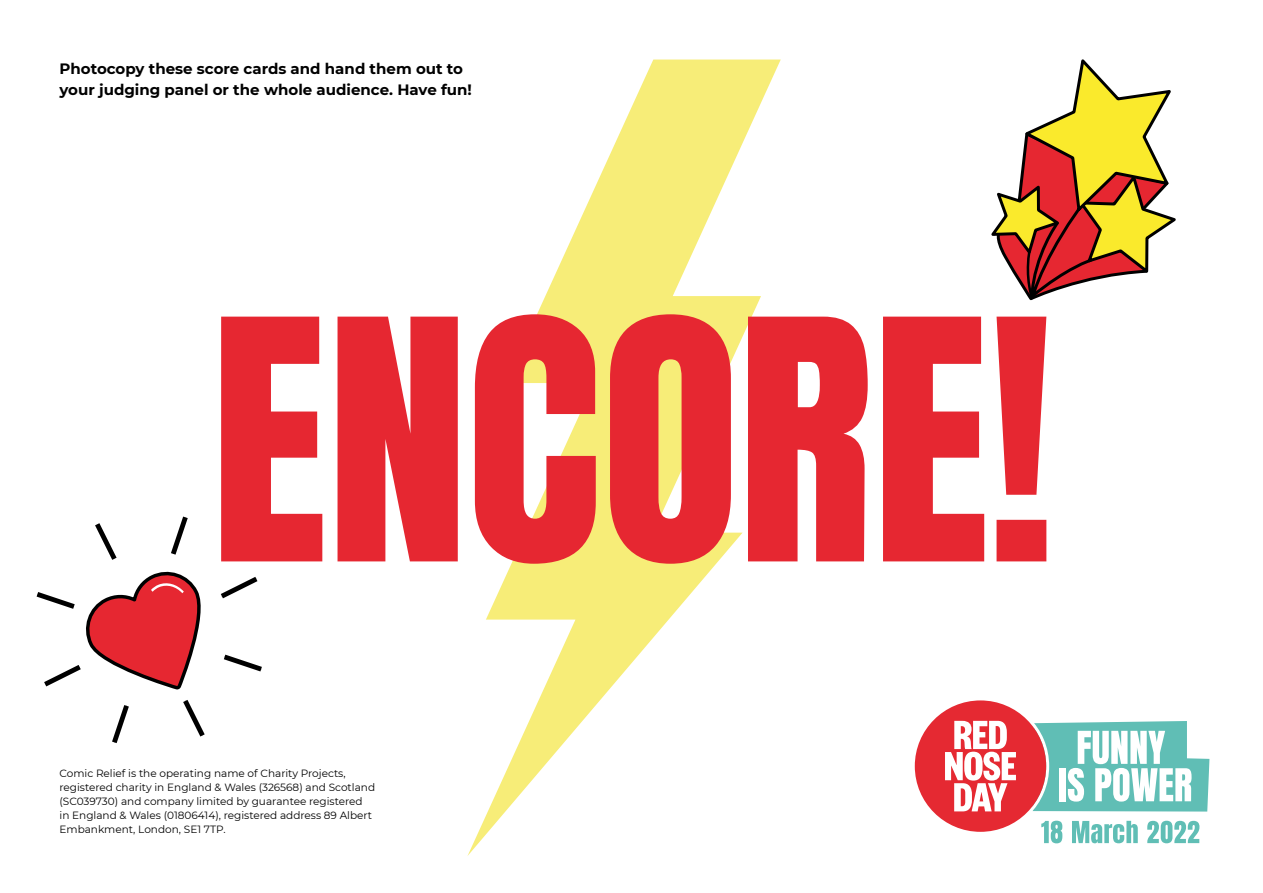
<style>
.page{position:relative;width:1263px;height:893px;background:#fff}
.page>*{position:absolute;margin:0;border:0;box-sizing:border-box;transform-origin:0 0}
.t1{font:285px "Anton";letter-spacing:-.005em;color:#e62731}
.t2{font:700 15px/21px "Montserrat";color:#000}
.t3{font:10.5px/14.1px "Montserrat";color:#000}
</style>
<div class="page">
<svg style="left:467px;top:60px;width:314px;height:796px"></svg>
<svg style="left:220px;top:577px;width:38px;height:22px"></svg>
<svg style="left:224px;top:654px;width:38px;height:18px"></svg>
<svg style="left:36px;top:516px;width:169px;height:227px"></svg>
<svg style="left:991px;top:59px;width:185px;height:242px"></svg>
<svg style="left:914px;top:700px;width:295px;height:143px"></svg>
<p class="t2" style="left:60px;top:57px;width:414px">Photocopy these score cards and hand them out to your judging panel or the whole audience. Have fun!</p>
<p class="t1" style="left:210px;top:296px;width:845px">ENCORE!</p>
<p class="t3" style="left:60px;top:766px;width:317px">Comic Relief is the operating name of Charity Projects, registered charity in England &amp; Wales (326568) and Scotland (SC039730) and company limited by guarantee registered in England &amp; Wales (01806414), registered address 89 Albert Embankment, London, SE1 7TP.</p>
</div>
